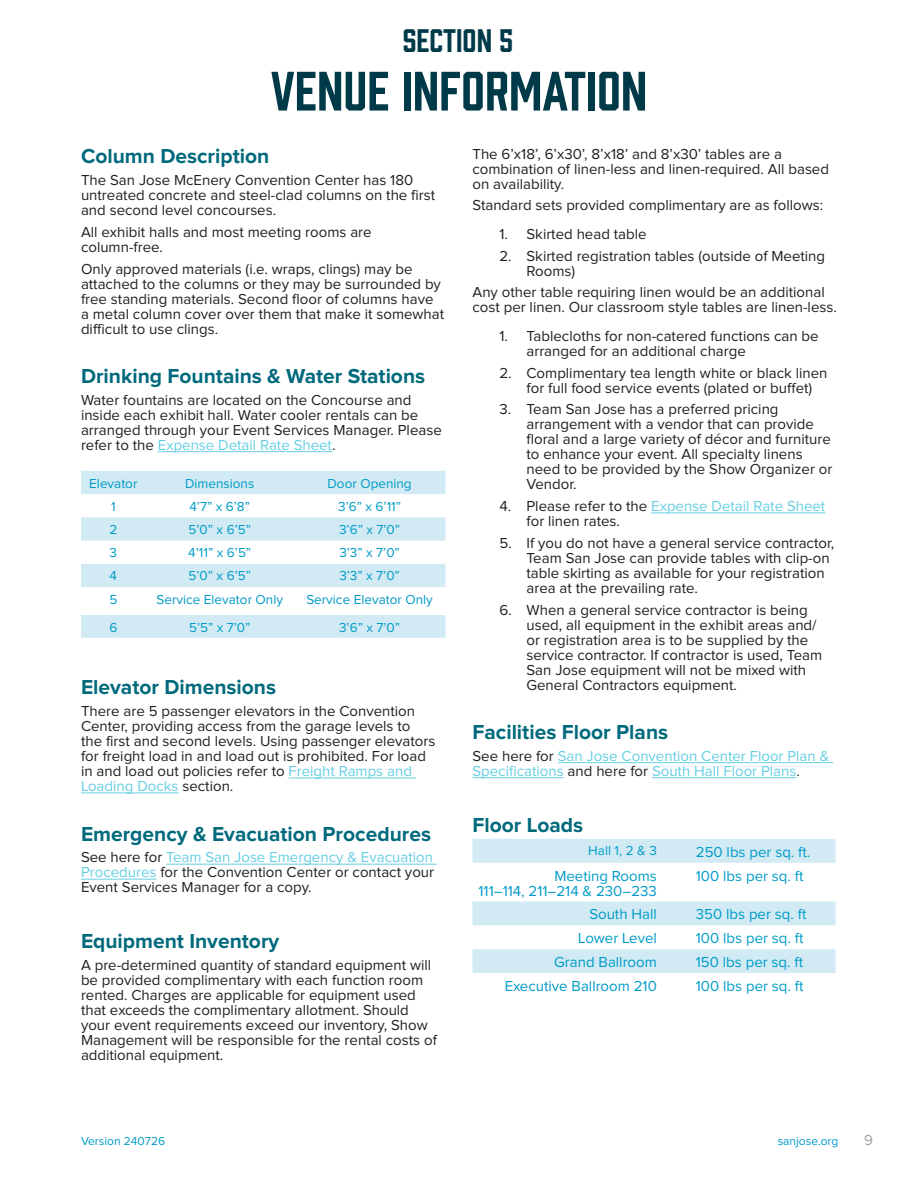
<style>
.page{position:relative;width:918px;height:1188px;background:#fff}
.page>*{position:absolute;margin:0;border:0;box-sizing:border-box;transform-origin:0 0}
.t1{font:51px "Prohibition";color:#003a49}
.t2{font:30px "Prohibition";color:#003a49}
.t3{font:700 21px "Proxima Nova";color:#006a7c}
.t4{font:15px/15px "Proxima Nova";color:#231f20}
.t5{font:15px "Proxima Nova";color:#009bc8}
.t6{font:15px/15px "Proxima Nova";color:#66cfe3}
.t7{font:15px "Proxima Nova";color:#a1a1a5}
.t8{font:13.5px "Proxima Nova";color:#009bc8}
.t9{font:12px "Proxima Nova";color:#009bc8}
.s1{color:#66cfe3}
.s2{color:#231f20}
</style>
<div class="page">
<hr style="left:158px;top:451px;width:174px;height:1px;background:#66cfe3">
<hr style="left:289px;top:778px;width:127px;height:1px;background:#66cfe3">
<hr style="left:81px;top:793px;width:98px;height:1px;background:#66cfe3">
<hr style="left:166px;top:864px;width:271px;height:1px;background:#66cfe3">
<hr style="left:81px;top:879px;width:75px;height:1px;background:#66cfe3">
<hr style="left:651px;top:513px;width:174px;height:1px;background:#66cfe3">
<hr style="left:558px;top:762px;width:275px;height:1px;background:#66cfe3">
<hr style="left:472px;top:777px;width:92px;height:1px;background:#66cfe3">
<hr style="left:652px;top:777px;width:144px;height:1px;background:#66cfe3">
<svg style="left:472px;top:839px;width:364px;height:134px;fill:#d1eaf4"></svg>
<svg style="left:81px;top:471px;width:365px;height:167px;fill:#d1eaf4"></svg>
<p class="t2" style="left:403px;top:19px;width:112px">SECTION 5</p>
<p class="t1" style="left:271px;top:56px;width:378px">VENUE INFORMATION</p>
<p class="t3" style="left:81px;top:145px;width:190px">Column Description</p>
<p class="t4" style="left:81px;top:173px;width:356px">The San Jose McEnery Convention Center has 180 untreated concrete and steel-clad columns on the first and second level concourses.</p>
<p class="t4" style="left:81px;top:224px;width:292px">All exhibit halls and most meeting rooms are column-free.</p>
<p class="t4" style="left:81px;top:261px;width:365px">Only approved materials (i.e. wraps, clings) may be attached to the columns or they may be surrounded by free standing materials. Second floor of columns have a metal column cover over them that make it somewhat difficult to use clings.</p>
<p class="t3" style="left:81px;top:364px;width:346px">Drinking Fountains &amp; Water Stations</p>
<p class="t4" style="left:81px;top:392px;width:362px">Water fountains are located on the Concourse and inside each exhibit hall. Water cooler rentals can be arranged through your Event Services Manager. Please refer to the <span class="s1">Expense Detail Rate Sheet</span>.</p>
<p class="t8" style="left:89px;top:476px;width:50px">Elevator</p>
<p class="t8" style="left:185px;top:476px;width:71px">Dimensions</p>
<p class="t8" style="left:328px;top:476px;width:86px">Door Opening</p>
<p class="t8" style="left:111px;top:499px;width:6px">1</p>
<p class="t8" style="left:189px;top:499px;width:62px">4’7” x 6’8”</p>
<p class="t8" style="left:338px;top:499px;width:64px">3’6” x 6’11”</p>
<p class="t8" style="left:109px;top:522px;width:9px">2</p>
<p class="t8" style="left:189px;top:522px;width:64px">5’0” x 6’5”</p>
<p class="t8" style="left:339px;top:522px;width:63px">3’6” x 7’0”</p>
<p class="t8" style="left:110px;top:545px;width:9px">3</p>
<p class="t8" style="left:188px;top:545px;width:64px">4’11” x 6’5”</p>
<p class="t8" style="left:339px;top:545px;width:62px">3’3” x 7’0”</p>
<p class="t8" style="left:110px;top:568px;width:9px">4</p>
<p class="t8" style="left:189px;top:568px;width:64px">5’0” x 6’5”</p>
<p class="t8" style="left:339px;top:568px;width:62px">3’3” x 7’0”</p>
<p class="t8" style="left:109px;top:592px;width:9px">5</p>
<p class="t8" style="left:157px;top:592px;width:128px">Service Elevator Only</p>
<p class="t8" style="left:306px;top:592px;width:128px">Service Elevator Only</p>
<p class="t8" style="left:109px;top:620px;width:9px">6</p>
<p class="t8" style="left:189px;top:620px;width:63px">5’5” x 7’0”</p>
<p class="t8" style="left:339px;top:620px;width:63px">3’6” x 7’0”</p>
<p class="t3" style="left:81px;top:676px;width:197px">Elevator Dimensions</p>
<p class="t4" style="left:81px;top:704px;width:356px">There are 5 passenger elevators in the Convention Center, providing access from the garage levels to the first and second levels. Using passenger elevators for freight load in and load out is prohibited. For load in and load out policies refer to <span class="s1">Freight Ramps and Loading Docks</span> section.</p>
<p class="t3" style="left:81px;top:822px;width:352px">Emergency &amp; Evacuation Procedures</p>
<p class="t4" style="left:81px;top:850px;width:355px;text-align:justify">See here for <span class="s1">Team San Jose Emergency &amp; Evacuation Procedures</span> for the Convention Center or contact your Event Services Manager for a copy.</p>
<p class="t3" style="left:81px;top:929px;width:200px">Equipment Inventory</p>
<p class="t4" style="left:81px;top:957px;width:357px">A pre-determined quantity of standard equipment will be provided complimentary with each function room rented. Charges are applicable for equipment used that exceeds the complimentary allotment. Should your event requirements exceed our inventory, Show Management will be responsible for the rental costs of additional equipment.</p>
<p class="t4" style="left:472px;top:146px;width:358px">The 6’x18’, 6’x30’, 8’x18’ and 8’x30’ tables are a combination of linen-less and linen-required. All based on availability.</p>
<p class="t4" style="left:472px;top:198px;width:352px">Standard sets provided complimentary are as follows:</p>
<p class="t4" style="left:500px;top:226px;width:149px">1. Skirted head table</p>
<p class="t4" style="left:526px;top:248px;width:300px;text-indent:-27px">2. Skirted registration tables (outside of Meeting<br>Rooms)</p>
<p class="t4" style="left:472px;top:285px;width:366px">Any other table requiring linen would be an additional cost per linen. Our classroom style tables are linen-less.</p>
<p class="t4" style="left:526px;top:328px;width:294px;text-indent:-27px">1. Tablecloths for non-catered functions can be arranged for an additional charge</p>
<p class="t4" style="left:526px;top:365px;width:303px;text-indent:-27px">2. Complimentary tea length white or black linen for full food service events (plated or buffet)</p>
<p class="t4" style="left:526px;top:402px;width:307px;text-indent:-27px">3. Team San Jose has a preferred pricing arrangement with a vendor that can provide floral and a large variety of décor and furniture to enhance your event. All specialty linens need to be provided by the Show Organizer or Vendor.</p>
<p class="t4" style="left:526px;top:499px;width:300px;text-indent:-27px">4. Please refer to the <span class="s1">Expense Detail Rate Sheet </span>for linen rates.</p>
<p class="t4" style="left:526px;top:535px;width:309px;text-indent:-27px">5. If you do not have a general service contractor, Team San Jose can provide tables with clip-on table skirting as available for your registration area at the prevailing rate.</p>
<p class="t4" style="left:526px;top:602px;width:297px;text-indent:-27px">6. When a general service contractor is being used, all equipment in the exhibit areas and/ or registration area is to be supplied by the service contractor. If contractor is used, Team San Jose equipment will not be mixed with General Contractors equipment.</p>
<p class="t3" style="left:472px;top:720px;width:197px">Facilities Floor Plans</p>
<p class="t6" style="left:472px;top:748px;width:358px"><span class="s2">See here for</span> San Jose Convention Center Floor Plan &amp;<br>Specifications <span class="s2">and here for</span> South Hall Floor Plans<span class="s2">.</span></p>
<p class="t3" style="left:472px;top:813px;width:112px">Floor Loads</p>
<p class="t8" style="left:588px;top:843px;width:70px">Hall 1, 2 &amp; 3</p>
<p class="t5" style="left:696px;top:843px;width:116px">250 lbs per sq. ft.</p>
<p class="t5" style="left:554px;top:867px;width:104px">Meeting Rooms</p>
<p class="t5" style="left:479px;top:882px;width:180px">111–114, 211–214 &amp; 230–233</p>
<p class="t5" style="left:696px;top:867px;width:109px">100 lbs per sq. ft</p>
<p class="t5" style="left:589px;top:906px;width:69px">South Hall</p>
<p class="t5" style="left:696px;top:906px;width:112px">350 lbs per sq. ft</p>
<p class="t5" style="left:578px;top:930px;width:80px">Lower Level</p>
<p class="t5" style="left:696px;top:930px;width:109px">100 lbs per sq. ft</p>
<p class="t5" style="left:554px;top:954px;width:104px">Grand Ballroom</p>
<p class="t5" style="left:696px;top:954px;width:109px">150 lbs per sq. ft</p>
<p class="t5" style="left:505px;top:978px;width:154px">Executive Ballroom 210</p>
<p class="t5" style="left:696px;top:978px;width:109px">100 lbs per sq. ft</p>
<p class="t9" style="left:81px;top:1134px;width:86px">Version 240726</p>
<p class="t9" style="left:778px;top:1134px;width:62px">sanjose.org</p>
<p class="t7" style="left:864px;top:1132px;width:10px">9</p>
</div>
